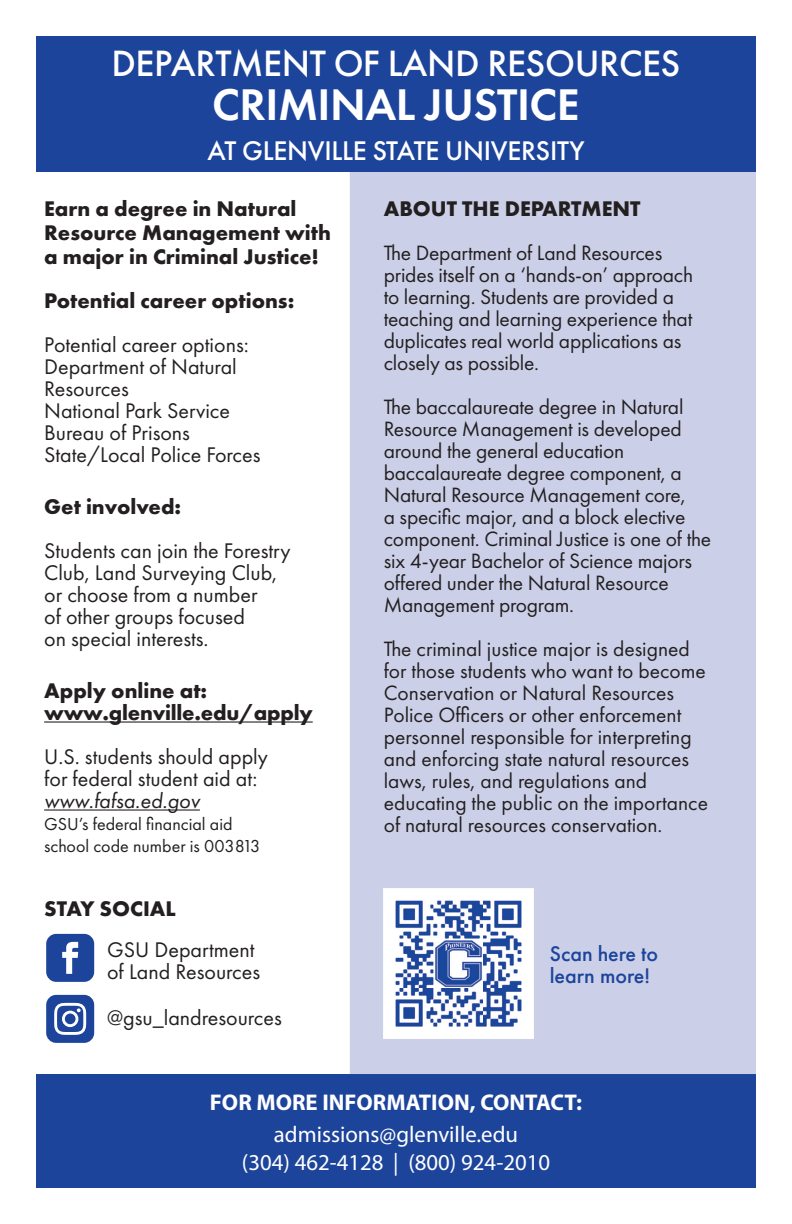
<style>
.page{position:relative;width:792px;height:1224px;background:#fff}
.page>*{position:absolute;margin:0;border:0;box-sizing:border-box;transform-origin:0 0}
.t1{font:600 46px "Futura PT";letter-spacing:-.01em;color:#fff}
.t2{font:500 38px "Futura PT";letter-spacing:-.01em;color:#fff}
.t3{font:500 28px "Futura PT";letter-spacing:-.01em;color:#fff}
.t4{font:22.8px/27.4px "Myriad Pro";color:#fff;text-align:center}
.t5{font:700 22.8px "Myriad Pro";color:#fff}
.t6{font:22px/22px "Futura PT";color:#231f20}
.t7{font:700 22px/24px "Futura PT";color:#231f20}
.t8{font:500 22px/22px "Futura PT";color:#1d449b}
.t9{font:italic 22px "Futura PT";color:#231f20}
.t10{font:21.6px/22px "Futura PT";letter-spacing:-.01em;color:#231f20}
.t11{font:18px/22px "Futura PT";color:#231f20}
</style>
<div class="page">
<div style="left:36px;top:1074px;width:720px;height:114px;background:#1d449b"></div>
<div style="left:350px;top:171px;width:406px;height:903px;background:#cbd0e8"></div>
<hr style="left:44px;top:721px;width:269px;height:2px;background:#231f20">
<hr style="left:44px;top:809px;width:156px;height:2px;background:#231f20">
<img style="left:384px;top:889px;width:150px;height:150px">
<svg style="left:46px;top:934px;width:48px;height:48px;background:#4162ab"></svg>
<svg style="left:46px;top:995px;width:48px;height:48px"></svg>
<div style="left:36px;top:36px;width:720px;height:135px;background:#1d449b"></div>
<h2 class="t2" style="left:111px;top:41px;width:571px">DEPARTMENT OF LAND RESOURCES</h2>
<h1 class="t1" style="left:212px;top:76px;width:369px">CRIMINAL JUSTICE</h1>
<p class="t3" style="left:208px;top:134px;width:378px">AT GLENVILLE STATE UNIVERSITY</p>
<p class="t7" style="left:44px;top:196px;width:288px">Earn a degree in Natural<br>Resource Management with a major in Criminal Justice!</p>
<p class="t7" style="left:44px;top:288px;width:252px">Potential career options:</p>
<p class="t6" style="left:44px;top:333px;width:218px">Potential career options:<br>Department of Natural<br>Resources<br>National Park Service<br>Bureau of Prisons<br>State/Local Police Forces</p>
<p class="t7" style="left:44px;top:494px;width:139px">Get involved:</p>
<p class="t6" style="left:44px;top:539px;width:248px">Students can join the Forestry<br>Club, Land Surveying Club, or choose from a number<br>of other groups focused<br>on special interests.</p>
<p class="t7" style="left:44px;top:679px;width:270px;line-height:22px">Apply online at: www.glenville.edu/apply</p>
<p class="t6" style="left:44px;top:745px;width:225px">U.S. students should apply for federal student aid at:</p>
<p class="t9" style="left:44px;top:787px;width:157px">www.fafsa.ed.gov</p>
<p class="t11" style="left:44px;top:813px;width:218px">GSU’s federal financial aid school code number is 003813</p>
<p class="t7" style="left:44px;top:896px;width:133px">STAY SOCIAL</p>
<p class="t6" style="left:107px;top:939px;width:155px">GSU Department of Land Resources</p>
<p class="t6" style="left:107px;top:1007px;width:176px">@gsu_landresources</p>
<p class="t7" style="left:384px;top:196px;width:258px">ABOUT THE DEPARTMENT</p>
<p class="t10" style="left:384px;top:242px;width:311px">The Department of Land Resources prides itself on a ‘hands-on’ approach to learning. Students are provided a teaching and learning experience that duplicates real world applications as closely as possible.</p>
<p class="t10" style="left:384px;top:396px;width:329px">The baccalaureate degree in Natural Resource Management is developed around the general education baccalaureate degree component, a Natural Resource Management core,<br>a specific major, and a block elective component. Criminal Justice is one of the six 4-year Bachelor of Science majors offered under the Natural Resource Management program.</p>
<p class="t10" style="left:384px;top:637px;width:326px">The criminal justice major is designed for those students who want to become Conservation or Natural Resources Police Officers or other enforcement personnel responsible for interpreting and enforcing state natural resources laws, rules, and regulations and educating the public on the importance of natural resources conservation.</p>
<p class="t8" style="left:550px;top:943px;width:110px">Scan here to learn more!</p>
<p class="t5" style="left:210px;top:1087px;width:374px">FOR MORE INFORMATION, CONTACT:</p>
<p class="t4" style="left:242px;top:1121px;width:310px">admissions@glenville.edu<br>(304) 462-4128 | (800) 924-2010</p>
</div>
